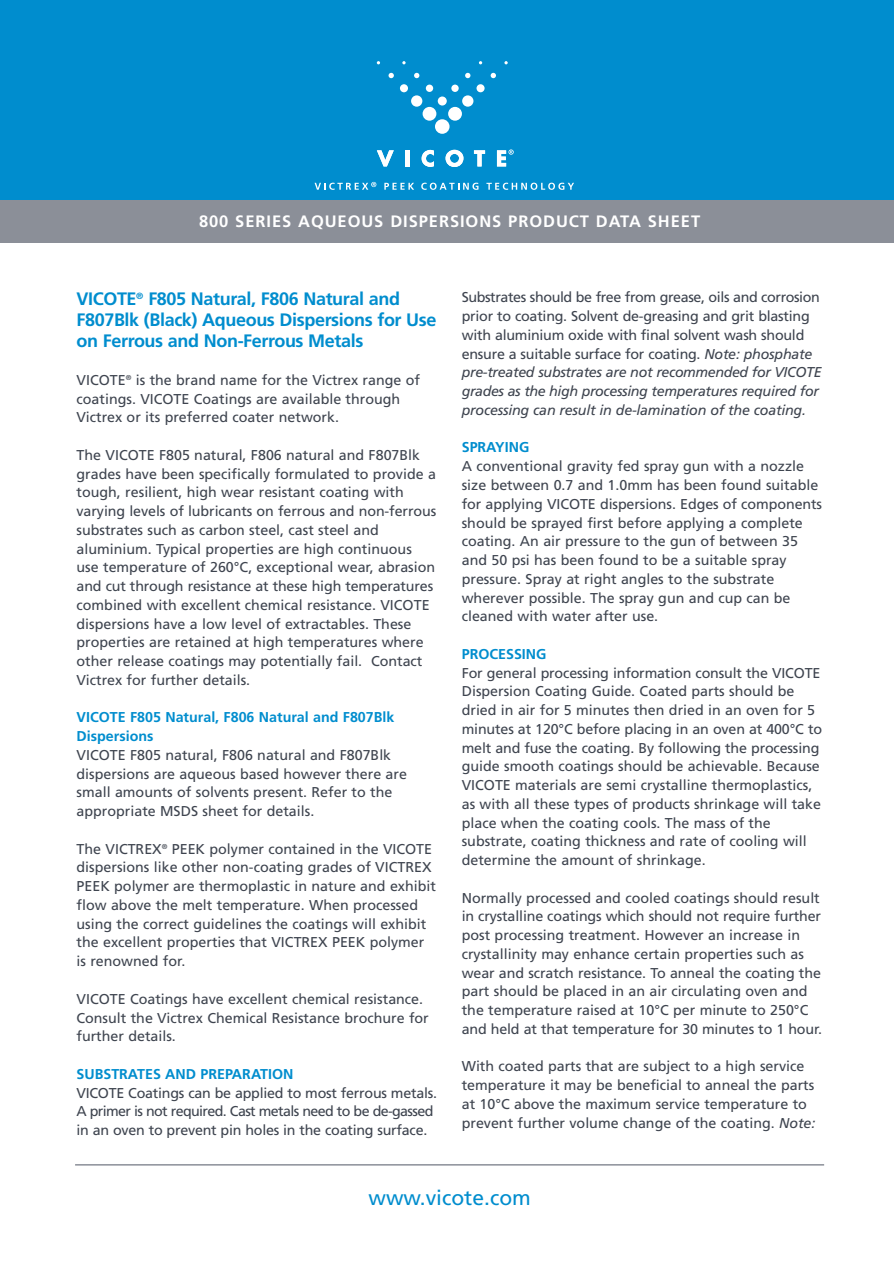
<style>
.page{position:relative;width:894px;height:1263px;background:#fff}
.page>*{position:absolute;margin:0;border:0;box-sizing:border-box;transform-origin:0 0}
.t1{font:21px "Frutiger";color:#008dce}
.t2{font:700 18px/21px "Frutiger";letter-spacing:-.02em;color:#008dce}
.t3{font:700 16.5px "Frutiger";letter-spacing:.055em;color:#fff}
.t4{font:14.25px/18.8px "Frutiger";color:#3e444f}
.t5{font:700 14.25px/18.8px "Frutiger";color:#008dce}
.s1{font-style:italic}
</style>
<div class="page">
<div style="left:0;top:0;width:893px;height:200px;background:#008dce"></div>
<div style="left:0;top:200px;width:893px;height:43px;background:#8b8f98"></div>
<div style="left:435px;top:119px;width:14px;height:15px;background:#fff;border-radius:50%"></div>
<div style="left:422px;top:107px;width:14px;height:14px;background:#fff;border-radius:50%"></div>
<div style="left:400px;top:84px;width:8px;height:8px;background:#fff;border-radius:50%"></div>
<div style="left:425px;top:85px;width:8px;height:7px;background:#fff;border-radius:50%"></div>
<svg style="left:388px;top:73px;width:6px;height:5px"></svg>
<svg style="left:414px;top:73px;width:5px;height:5px"></svg>
<svg style="left:437px;top:96px;width:9px;height:10px"></svg>
<div style="left:411px;top:95px;width:11px;height:12px;background:#fff;border-radius:50%"></div>
<div style="left:448px;top:107px;width:14px;height:14px;background:#fff;border-radius:50%"></div>
<div style="left:476px;top:84px;width:8px;height:8px;background:#fff;border-radius:50%"></div>
<div style="left:451px;top:85px;width:7px;height:7px;background:#fff;border-radius:50%"></div>
<svg style="left:490px;top:73px;width:6px;height:5px"></svg>
<svg style="left:465px;top:73px;width:5px;height:5px"></svg>
<div style="left:462px;top:95px;width:11px;height:12px;background:#fff;border-radius:50%"></div>
<svg style="left:376px;top:150px;width:17px;height:16px"></svg>
<hr style="left:405px;top:150px;width:4px;height:16px;background:#fff">
<svg style="left:421px;top:150px;width:13px;height:17px"></svg>
<svg style="left:445px;top:150px;width:18px;height:17px"></svg>
<svg style="left:474px;top:150px;width:11px;height:16px"></svg>
<svg style="left:496px;top:149px;width:17px;height:17px"></svg>
<svg style="left:314px;top:182px;width:62px;height:8px"></svg>
<svg style="left:384px;top:183px;width:30px;height:7px"></svg>
<svg style="left:421px;top:183px;width:57px;height:7px"></svg>
<svg style="left:486px;top:183px;width:88px;height:7px"></svg>
<hr style="left:75px;top:1164px;width:748px;height:1px;background:#8b8f98">
<p class="t3" style="left:199px;top:215px;width:502px">800 SERIES AQUEOUS DISPERSIONS PRODUCT DATA SHEET</p>
<p class="t2" style="left:77px;top:290px;width:361px">VICOTE<sup>®</sup> F805 Natural, F806 Natural and<br>F807Blk (Black) Aqueous Dispersions for Use on Ferrous and Non-Ferrous Metals</p>
<p class="t4" style="left:77px;top:371px;width:345px">VICOTE<sup>®</sup> is the brand name for the Victrex range of coatings. VICOTE Coatings are available through<br>Victrex or its preferred coater network.</p>
<p class="t4" style="left:77px;top:446px;width:361px">The VICOTE F805 natural, F806 natural and F807Blk grades have been specifically formulated to provide a tough, resilient, high wear resistant coating with varying levels of lubricants on ferrous and non-ferrous substrates such as carbon steel, cast steel and aluminium. Typical properties are high continuous use temperature of 260°C, exceptional wear, abrasion and cut through resistance at these high temperatures combined with excellent chemical resistance. VICOTE dispersions have a low level of extractables. These properties are retained at high temperatures where other release coatings may potentially fail. Contact Victrex for further details.</p>
<p class="t5" style="left:77px;top:709px;width:319px">VICOTE F805 Natural, F806 Natural and F807Blk<br>Dispersions</p>
<p class="t4" style="left:77px;top:746px;width:332px">VICOTE F805 natural, F806 natural and F807Blk dispersions are aqueous based however there are small amounts of solvents present. Refer to the appropriate MSDS sheet for details.</p>
<p class="t4" style="left:76px;top:840px;width:361px">The VICTREX<sup>®</sup> PEEK polymer contained in the VICOTE dispersions like other non-coating grades of VICTREX PEEK polymer are thermoplastic in nature and exhibit flow above the melt temperature. When processed using the correct guidelines the coatings will exhibit the excellent properties that VICTREX PEEK polymer is renowned for.</p>
<p class="t4" style="left:76px;top:990px;width:354px">VICOTE Coatings have excellent chemical resistance.<br>Consult the Victrex Chemical Resistance brochure for further details.</p>
<p class="t5" style="left:76px;top:1065px;width:218px">SUBSTRATES AND PREPARATION</p>
<p class="t4" style="left:76px;top:1084px;width:362px">VICOTE Coatings can be applied to most ferrous metals.<br>A primer is not required. Cast metals need to be de-gassed in an oven to prevent pin holes in the coating surface.</p>
<p class="t4" style="left:461px;top:289px;width:361px">Substrates should be free from grease, oils and corrosion prior to coating. Solvent de-greasing and grit blasting with aluminium oxide with final solvent wash should ensure a suitable surface for coating. <span class="s1">Note: phosphate pre-treated substrates are not recommended for VICOTE grades as the high processing temperatures required for processing can result in de-lamination of the coating.</span></p>
<p class="t5" style="left:461px;top:439px;width:69px">SPRAYING</p>
<p class="t4" style="left:461px;top:458px;width:362px">A conventional gravity fed spray gun with a nozzle size between 0.7 and 1.0mm has been found suitable for applying VICOTE dispersions. Edges of components should be sprayed first before applying a complete coating. An air pressure to the gun of between 35 and 50 psi has been found to be a suitable spray pressure. Spray at right angles to the substrate wherever possible. The spray gun and cup can be cleaned with water after use.</p>
<p class="t5" style="left:461px;top:645px;width:86px">PROCESSING</p>
<p class="t4" style="left:461px;top:664px;width:362px">For general processing information consult the VICOTE Dispersion Coating Guide. Coated parts should be dried in air for 5 minutes then dried in an oven for 5 minutes at 120°C before placing in an oven at 400°C to melt and fuse the coating. By following the processing guide smooth coatings should be achievable. Because VICOTE materials are semi crystalline thermoplastics, as with all these types of products shrinkage will take place when the coating cools. The mass of the substrate, coating thickness and rate of cooling will determine the amount of shrinkage.</p>
<p class="t4" style="left:461px;top:889px;width:362px">Normally processed and cooled coatings should result in crystalline coatings which should not require further post processing treatment. However an increase in crystallinity may enhance certain properties such as wear and scratch resistance. To anneal the coating the part should be placed in an air circulating oven and the temperature raised at 10°C per minute to 250°C and held at that temperature for 30 minutes to 1 hour.</p>
<p class="t4" style="left:461px;top:1058px;width:355px">With coated parts that are subject to a high service temperature it may be beneficial to anneal the parts at 10°C above the maximum service temperature to prevent further volume change of the coating. <span class="s1">Note:</span></p>
<h1 class="t1" style="left:368px;top:1189px;width:164px">www.vicote.com</h1>
</div>
